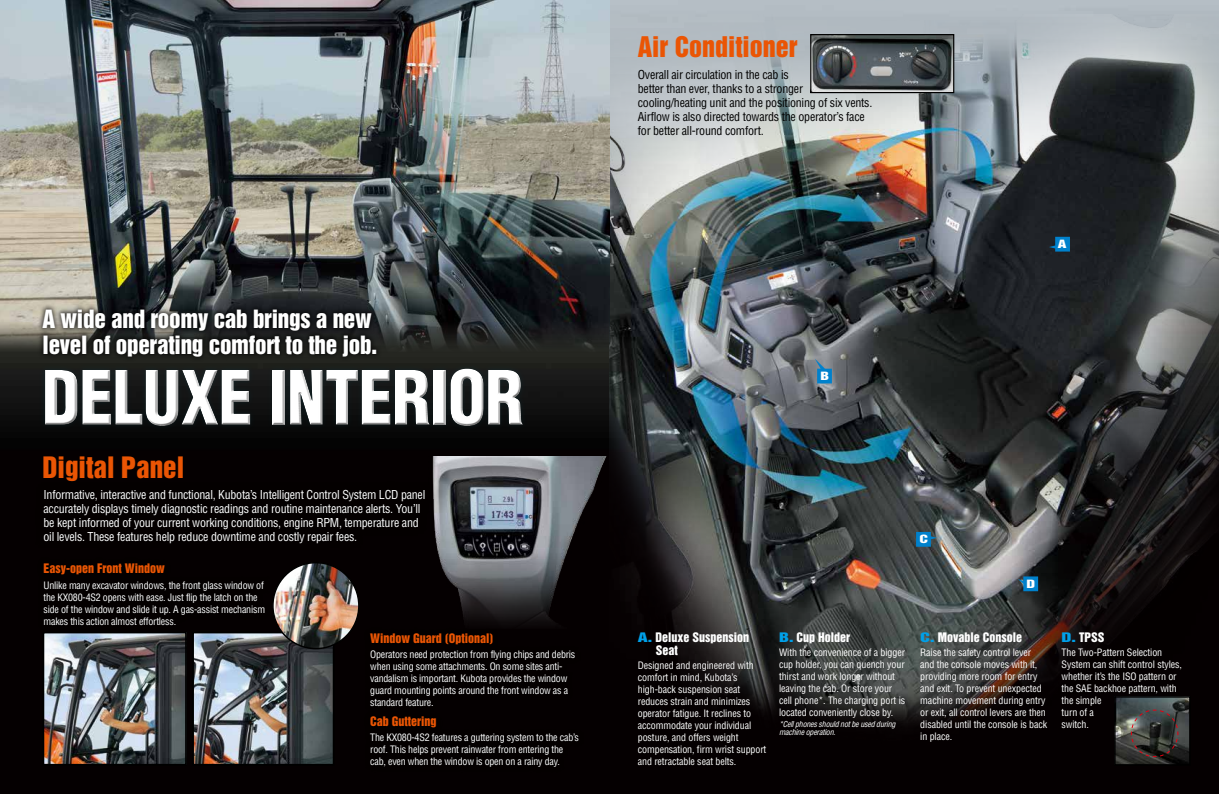
<style>
.page{position:relative;width:1219px;height:794px;background:#fff}
.page>*{position:absolute;margin:0;border:0;box-sizing:border-box;transform-origin:0 0}
.t1{font:900 condensed 73px "Helvetica";letter-spacing:-.015em;color:#fff;scale:.95 1}
.t2{font:27px "Helvetica Inserat";color:#ea5504}
.t3{font:26px "Helvetica Inserat";color:#ea5504}
.t4{font:23px/26px "Helvetica Inserat";letter-spacing:-.01em;color:#fff}
.t5{font:condensed 12px/14px "Helvetica";letter-spacing:-.02em;color:#fff}
.t6{font:condensed 12px/14px "Helvetica";letter-spacing:-.02em;color:#000}
.t7{font:12px/13px "Helvetica Inserat";color:#fff}
.t8{font:12px "Helvetica Inserat";color:#ea5504}
.t9{font:10.4px "Helvetica Inserat";color:#fff;scale:1.5 1}
.t10{font:condensed 10px/12px "Helvetica";letter-spacing:-.01em;color:#fff}
.t11{font:italic condensed 8px/8.5px "Helvetica";letter-spacing:-.03em;color:#fff}
.s1{color:#00a0e9}
</style>
<div class="page">
<img style="left:0;top:0;width:1219px;height:794px">
<img style="left:609px;top:14px;width:610px;height:732px">
<img style="left:0;top:0;width:610px;height:355px">
<img style="left:812px;top:36px;width:140px;height:55px">
<div style="left:810px;top:34px;width:144px;height:59px;border:1px solid #000"></div>
<img style="left:46px;top:634px;width:138px;height:128px">
<div style="left:43px;top:631px;width:144px;height:134px;border:2px solid #000"></div>
<img style="left:195px;top:634px;width:136px;height:128px">
<div style="left:192px;top:631px;width:142px;height:134px;border:2px solid #000"></div>
<img style="left:273px;top:562px;width:86px;height:86px;border-radius:43px">
<div style="left:272px;top:562px;width:88px;height:87px;border:2px solid #000;border-radius:50%"></div>
<img style="left:412px;top:456px;width:197px;height:172px">
<img style="left:1117px;top:699px;width:71px;height:63px">
<div style="left:1114px;top:696px;width:77px;height:69px;border:2px solid #000"></div>
<svg style="left:1130px;top:709px;width:49px;height:48px;background:#403e3c"></svg>
<div style="left:37px;top:303px;width:345px;height:59px;background:#000;opacity:.75"></div>
<div style="left:38px;top:557px;width:232px;height:74px;background:#000"></div>
<div style="left:364px;top:711px;width:220px;height:62px;background:#000"></div>
<div style="left:365px;top:627px;width:216px;height:85px;background:#000"></div>
<div style="left:35px;top:481px;width:399px;height:70px;background:#000"></div>
<div style="left:39px;top:363px;width:489px;height:69px;background:#00414d;opacity:.25"></div>
<div style="left:43px;top:366px;width:482px;height:59px;background:#1c201c"></div>
<div style="left:43px;top:368px;width:482px;height:61px;background:#000;opacity:.75"></div>
<svg style="left:1049px;top:237px;width:21px;height:14px"></svg>
<svg style="left:1018px;top:576px;width:20px;height:15px"></svg>
<svg style="left:815px;top:359px;width:17px;height:24px"></svg>
<svg style="left:916px;top:532px;width:21px;height:15px"></svg>
<h3 class="t4" style="left:43px;top:306px;width:336px">A wide and roomy cab brings a new level of operating comfort to the job.</h3>
<h1 class="t1" style="left:42px;top:352px;width:509px">DELUXE INTERIOR</h1>
<h2 class="t2" style="left:43px;top:451px;width:143px">Digital Panel</h2>
<p class="t5" style="left:44px;top:487px;width:383px">Informative, interactive and functional, Kubota’s Intelligent Control System LCD panel accurately displays timely diagnostic readings and routine maintenance alerts. You’ll be kept informed of your current working conditions, engine RPM, temperature and oil levels. These features help reduce downtime and costly repair fees.</p>
<p class="t8" style="left:44px;top:561px;width:123px">Easy-open Front Window</p>
<p class="t10" style="left:44px;top:579px;width:223px">Unlike many excavator windows, the front glass window of the KX080-4S2 opens with ease. Just flip the latch on the side of the window and slide it up. A gas-assist mechanism makes this action almost effortless.</p>
<p class="t8" style="left:370px;top:631px;width:125px">Window Guard (Optional)</p>
<p class="t10" style="left:370px;top:648px;width:207px">Operators need protection from flying chips and debris when using some attachments. On some sites anti&shy;vandalism is important. Kubota provides the window guard mounting points around the front window as a standard feature.</p>
<p class="t8" style="left:370px;top:714px;width:68px">Cab Guttering</p>
<p class="t10" style="left:370px;top:731px;width:210px">The KX080-4S2 features a guttering system to the cab’s roof. This helps prevent rainwater from entering the cab, even when the window is open on a rainy day.</p>
<h3 class="t3" style="left:638px;top:32px;width:161px">Air Conditioner</h3>
<p class="t6" style="left:638px;top:67px;width:236px">Overall air circulation in the cab is<br>better than ever, thanks to a stronger cooling/heating unit and the positioning of six vents.<br>Airflow is also directed towards the operator’s face for better all-round comfort.</p>
<p class="t9" style="left:820px;top:370px;width:7px">B</p>
<p class="t9" style="left:1058px;top:238px;width:7px">A</p>
<p class="t9" style="left:919px;top:533px;width:7px">C</p>
<p class="t9" style="left:1027px;top:577px;width:7px">D</p>
<p class="t7" style="left:656px;top:631px;width:95px;text-indent:-18px"><span class="s1">A.</span> Deluxe Suspension<br>Seat</p>
<p class="t10" style="left:638px;top:659px;width:130px">Designed and engineered with comfort in mind, Kubota’s high-back suspension seat reduces strain and minimizes operator fatigue. It reclines to accommodate your individual posture, and offers weight compensation, firm wrist support and retractable seat belts.</p>
<p class="t7" style="left:779px;top:631px;width:73px"><span class="s1">B.</span> Cup Holder</p>
<p class="t10" style="left:779px;top:646px;width:128px">With the convenience of a bigger cup holder, you can quench your thirst and work longer without leaving the cab. Or store your cell phone*. The charging port is located conveniently close by.</p>
<p class="t11" style="left:779px;top:719px;width:118px">*Cell phones should not be used during machine operation.</p>
<p class="t7" style="left:920px;top:631px;width:103px"><span class="s1">C.</span> Movable Console</p>
<p class="t10" style="left:920px;top:646px;width:128px">Raise the safety control lever and the console moves with it, providing more room for entry and exit. To prevent unexpected machine movement during entry or exit, all control levers are then disabled until the console is back in place.</p>
<p class="t7" style="left:1061px;top:631px;width:44px"><span class="s1">D.</span> TPSS</p>
<p class="t10" style="left:1061px;top:646px;width:122px">The Two-Pattern Selection<br>System can shift control styles, whether it’s the ISO pattern or the SAE backhoe pattern, with the simple<br>turn of a<br>switch.</p>
</div>
